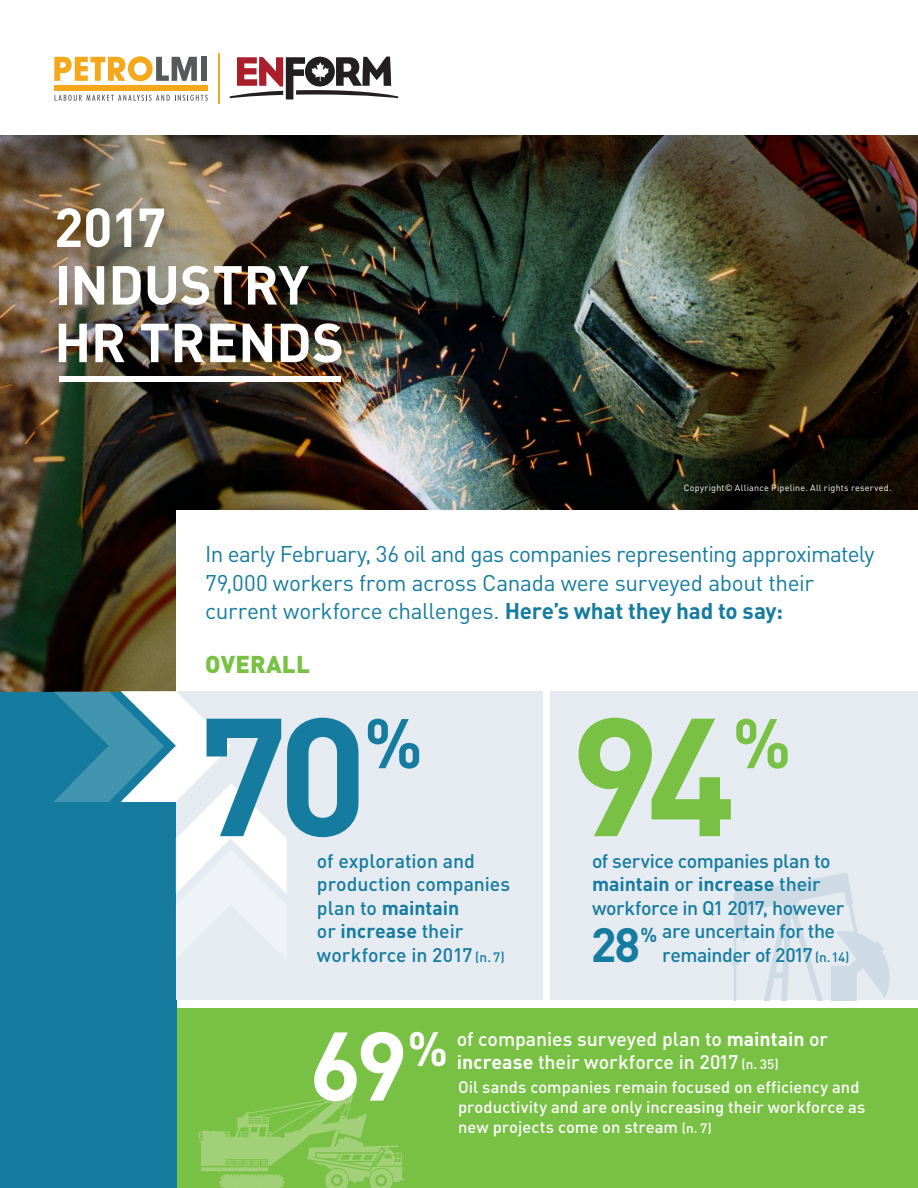
<style>
.page{position:relative;width:918px;height:1188px;background:#fff}
.page>*{position:absolute;margin:0;border:0;box-sizing:border-box;transform-origin:0 0}
.t1{font:700 165px "DIN Pro";color:#79c144}
.t2{font:700 165px "DIN Pro";color:#157c9f}
.t3{font:700 95.7px "DIN Pro";color:#fff}
.t4{font:700 69px "DIN Pro";color:#79c144}
.t5{font:700 69px "DIN Pro";color:#157c9f}
.t6{font:700 54px "DIN Pro";letter-spacing:-.005em;color:#fff}
.t7{font:700 47.55px "DIN Pro";color:#157c9f}
.t8{font:900 24px "DIN Pro";letter-spacing:.01em;color:#79c144}
.t9{font:22.5px/28.5px "DIN Pro";letter-spacing:-.02em;color:#157c9f}
.t10{font:700 19.8px "DIN Pro";color:#157c9f}
.t11{font:500 19.5px/23.4px "DIN Pro";letter-spacing:-.02em;color:#157c9f}
.t12{font:500 19.5px/23.4px "DIN Pro";letter-spacing:-.005em;color:#fff}
.t13{font:500 16.5px/19.8px "DIN Pro";color:#fff}
.t14{font:9px "DIN Pro";letter-spacing:.03em;color:#fff}
.s1{font-weight:700}
.s2{font-size:13.5px}
</style>
<div class="page">
<div style="left:0;top:1009px;width:918px;height:179px;background:#79c144"></div>
<svg style="left:199px;top:1089px;width:205px;height:99px"></svg>
<div style="left:0;top:373px;width:176px;height:815px;background:#157c9f"></div>
<img style="left:0;top:135px;width:918px;height:556px">
<hr style="left:218px;top:53px;width:2px;height:50px;background:#f5a81c">
<svg style="left:229px;top:57px;width:169px;height:43px"></svg>
<svg style="left:54px;top:56px;width:143px;height:25px"></svg>
<div style="left:201px;top:57px;width:6px;height:24px;background:#57585a"></div>
<svg style="left:55px;top:95px;width:153px;height:6px"></svg>
<div style="left:54px;top:85px;width:154px;height:5px;background:#f5a81c"></div>
<div style="left:176px;top:510px;width:742px;height:244px;background:#fff"></div>
<div style="left:59px;top:377px;width:282px;height:5px;background:#fff"></div>
<div style="left:176px;top:691px;width:366px;height:309px;background:#e5ebf1"></div>
<div style="left:551px;top:691px;width:367px;height:309px;background:#e5ebf1"></div>
<svg style="left:731px;top:872px;width:159px;height:128px"></svg>
<svg style="left:53px;top:691px;width:234px;height:203px"></svg>
<p class="t6" style="left:54px;top:185px;width:114px">2017</p>
<p class="t6" style="left:54px;top:243px;width:256px">INDUSTRY</p>
<p class="t6" style="left:54px;top:300px;width:291px">HR TRENDS</p>
<p class="t14" style="left:684px;top:481px;width:209px">Copyright© Alliance Pipeline. All rights reserved.</p>
<p class="t9" style="left:205px;top:539px;width:671px">In early February, 36 oil and gas companies representing approximately<br>79,000 workers from across Canada were surveyed about their current workforce challenges. <span class="s1">Here’s what they had to say:</span></p>
<p class="t8" style="left:205px;top:645px;width:106px">OVERALL</p>
<p class="t2" style="left:198px;top:648px;width:171px">70</p>
<p class="t5" style="left:364px;top:689px;width:60px">%</p>
<p class="t11" style="left:317px;top:848px;width:195px">of exploration and production companies plan to <span class="s1">maintain<br></span>or <span class="s1">increase</span> their workforce in 2017 <span class="s2">(n. 7)</span></p>
<p class="t1" style="left:570px;top:648px;width:167px">94</p>
<p class="t4" style="left:733px;top:689px;width:60px">%</p>
<p class="t11" style="left:592px;top:848px;width:254px">of service companies plan to <span class="s1">maintain</span> or <span class="s1">increase</span> their workforce in Q1 2017, however</p>
<p class="t11" style="left:662px;top:918px;width:174px">are uncertain for the</p>
<p class="t7" style="left:591px;top:907px;width:51px">28</p>
<p class="t10" style="left:640px;top:919px;width:18px">%</p>
<p class="t11" style="left:662px;top:942px;width:189px">remainder of 2017 <span class="s2">(n. 14)</span></p>
<p class="t3" style="left:309px;top:991px;width:140px">69<sup>%</sup></p>
<p class="t12" style="left:457px;top:1026px;width:373px">of companies surveyed plan to <span class="s1">maintain</span> or <span class="s1">increase</span> their workforce in 2017 <span class="s2">(n. 35)</span></p>
<p class="t13" style="left:458px;top:1076px;width:409px">Oil sands companies remain focused on efficiency and productivity and are only increasing their workforce as new projects come on stream <span class="s2">(n. 7)</span></p>
</div>
